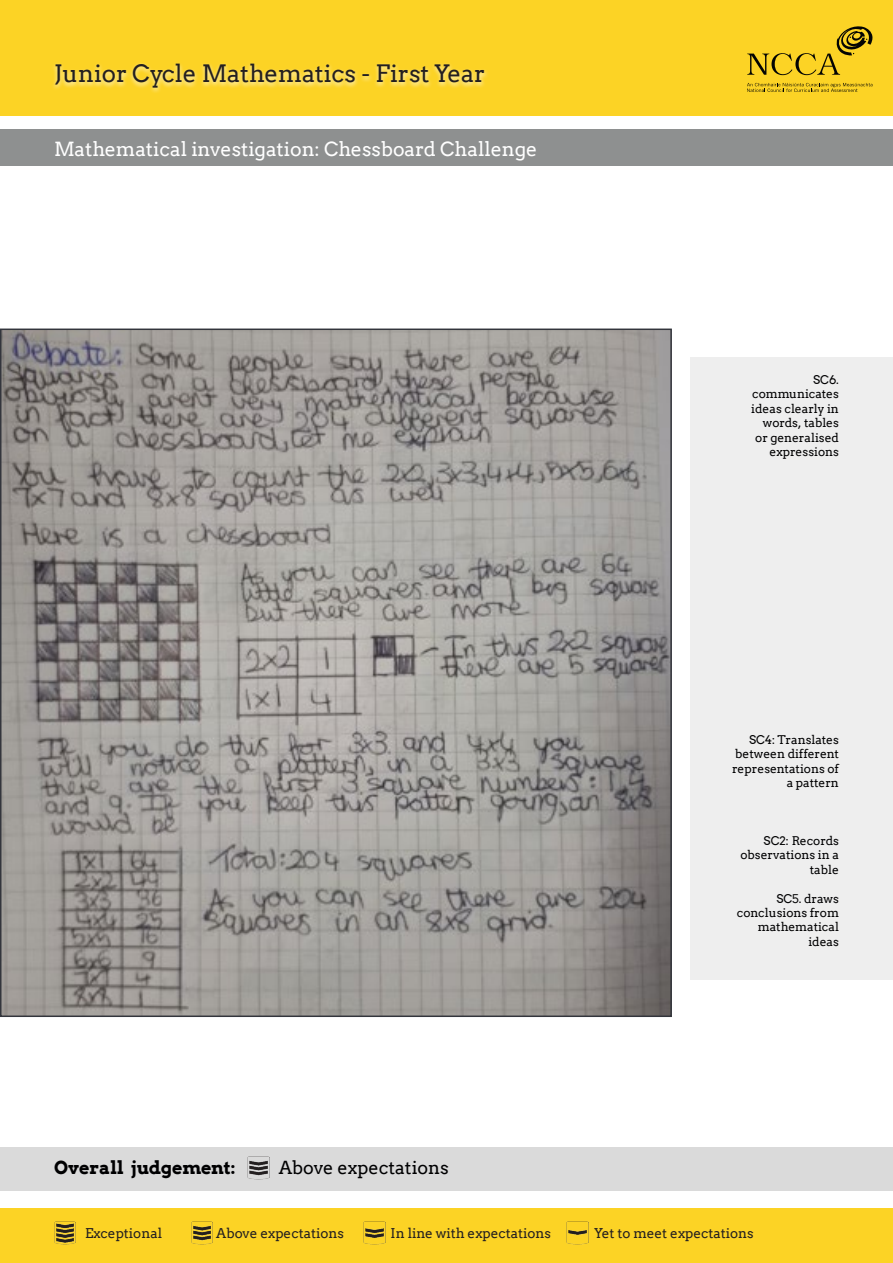
<style>
.page{position:relative;width:893px;height:1263px;background:#fff}
.page>*{position:absolute;margin:0;border:0;box-sizing:border-box;transform-origin:0 0}
.t1{font:24px "Arvo";color:#231f20}
.t2{font:19.5px "Arvo";color:#fff}
.t3{font:700 18px "Arvo";letter-spacing:-.01em;color:#000001}
.t4{font:18px "Arvo";color:#000001}
.t5{font:13.5px "Arvo";color:#231f20}
.t6{font:12px/14.4px "Arvo";color:#000001;text-align:right}
</style>
<div class="page">
<div style="left:0;top:1209px;width:893px;height:54px;background:#fcd325"></div>
<img style="left:3px;top:332px;width:666px;height:682px">
<div style="left:690px;top:357px;width:203px;height:623px;background:#eee"></div>
<div style="left:0;top:130px;width:893px;height:36px;background:#8e9090"></div>
<img style="left:54px;top:1221px;width:22px;height:24px">
<img style="left:191px;top:1221px;width:22px;height:24px">
<img style="left:364px;top:1221px;width:21px;height:24px">
<div style="left:0;top:1147px;width:893px;height:43px;background:#dadada"></div>
<img style="left:248px;top:1156px;width:21px;height:24px">
<img style="left:567px;top:1221px;width:21px;height:24px">
<div style="left:0;top:0;width:893px;height:116px;background:#fcd325"></div>
<div style="left:51px;top:61px;width:438px;height:32px;background:#fff;opacity:.73"></div>
<svg style="left:747px;top:83px;width:125px;height:9px"></svg>
<svg style="left:747px;top:26px;width:125px;height:49px"></svg>
<p class="t1" style="left:54px;top:60px;width:433px">Junior Cycle Mathematics - First Year</p>
<p class="t2" style="left:54px;top:138px;width:485px">Mathematical investigation: Chessboard Challenge</p>
<p class="t3" style="left:54px;top:1157px;width:183px">Overall judgement:</p>
<p class="t4" style="left:279px;top:1157px;width:172px">Above expectations</p>
<p class="t6" style="left:751px;top:373px;width:89px">SC6. communicates ideas clearly in words, tables or generalised expressions</p>
<p class="t6" style="left:732px;top:733px;width:108px">SC4: Translates between different representations of a pattern</p>
<p class="t6" style="left:740px;top:833px;width:100px">SC2: Records observations in a table</p>
<p class="t6" style="left:737px;top:891px;width:104px">SC5. draws conclusions from mathematical ideas</p>
<p class="t5" style="left:85px;top:1225px;width:79px">Exceptional</p>
<p class="t5" style="left:216px;top:1225px;width:129px">Above expectations</p>
<p class="t5" style="left:391px;top:1225px;width:162px">In line with expectations</p>
<p class="t5" style="left:594px;top:1225px;width:161px">Yet to meet expectations</p>
</div>
